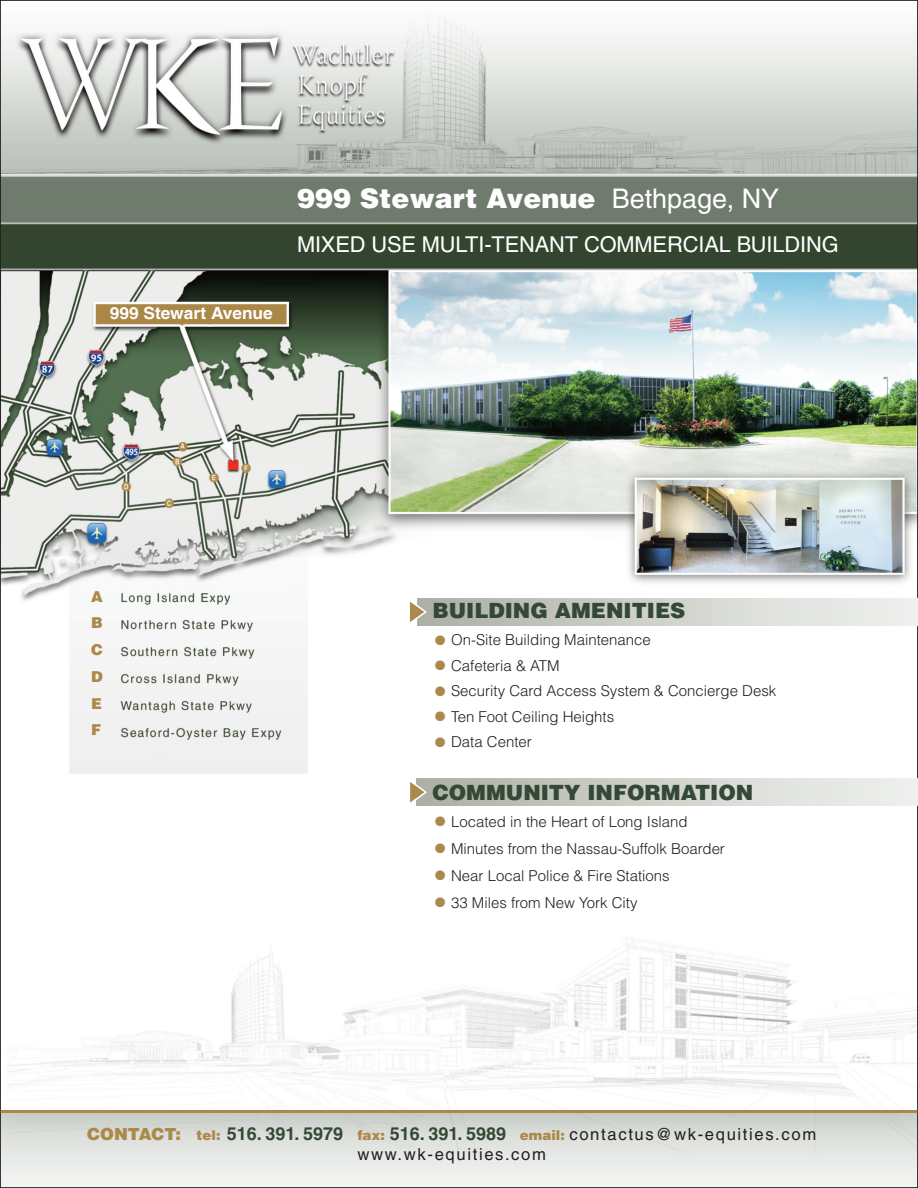
<style>
.page{position:relative;width:918px;height:1188px;background:#fff}
.page>*{position:absolute;margin:0;border:0;box-sizing:border-box;transform-origin:0 0}
.t1{font:900 27px "Helvetica";color:#fff}
.t2{font:21.9px "Helvetica";letter-spacing:-.005em;color:#fff}
.t3{font:900 21px "Helvetica";color:#344935}
.t4{font:700 16.8px "Helvetica";color:#fff}
.t5{font:16.65px/20.2px "Helvetica";letter-spacing:.1em;color:#231f20;text-align:center}
.t6{font:300 15px "Helvetica";color:#231f20}
.t7{font:900 15px/26.7px "Helvetica";color:#aa894b;text-align:justify}
.s1{font-weight:400}
.s2{font-size:27px;color:#aa894b}
.s3{font-weight:900;color:#aa894b}
.s4{font-weight:900;font-size:13.5px;color:#aa894b}
.s5{font-weight:700;font-size:18px;color:#344935}
</style>
<div class="page">
<img style="left:2px;top:17px;width:914px;height:1169px">
<svg style="left:917px;top:598px;width:1px;height:27px"></svg>
<img style="left:427px;top:598px;width:490px;height:27px">
<svg style="left:917px;top:779px;width:1px;height:27px"></svg>
<img style="left:427px;top:779px;width:490px;height:27px">
<svg style="left:409px;top:779px;width:18px;height:27px"></svg>
<svg style="left:408px;top:598px;width:19px;height:27px"></svg>
<hr style="left:1px;top:1110px;width:916px;height:3px;background:#aa894b">
<p class="t4" style="left:110px;top:307px;width:165px">999 Stewart Avenue</p>
<h1 class="t1" style="left:297px;top:189px;width:484px">999 Stewart Avenue <span class="s1">Bethpage, NY</span></h1>
<h2 class="t2" style="left:297px;top:236px;width:543px">MIXED USE MULTI-TENANT COMMERCIAL BUILDING</h2>
<p class="t7" style="left:91px;top:584px;width:13px">A B C D E F</p>
<h3 class="t3" style="left:432px;top:603px;width:254px">BUILDING AMENITIES</h3>
<p class="t6" style="left:434px;top:634px;width:219px"><span class="s2">•</span> On-Site Building Maintenance</p>
<p class="t6" style="left:434px;top:660px;width:128px"><span class="s2">•</span> Cafeteria &amp; ATM</p>
<p class="t6" style="left:434px;top:685px;width:344px"><span class="s2">•</span> Security Card Access System &amp; Concierge Desk</p>
<p class="t6" style="left:434px;top:711px;width:182px"><span class="s2">•</span> Ten Foot Ceiling Heights</p>
<p class="t6" style="left:434px;top:736px;width:100px"><span class="s2">•</span> Data Center</p>
<h3 class="t3" style="left:432px;top:784px;width:322px">COMMUNITY INFORMATION</h3>
<p class="t6" style="left:434px;top:816px;width:256px"><span class="s2">•</span> Located in the Heart of Long Island</p>
<p class="t6" style="left:434px;top:843px;width:293px"><span class="s2">•</span> Minutes from the Nassau-Suffolk Boarder</p>
<p class="t6" style="left:434px;top:870px;width:238px"><span class="s2">•</span> Near Local Police &amp; Fire Stations</p>
<p class="t6" style="left:434px;top:897px;width:206px"><span class="s2">•</span> 33 Miles from New York City</p>
<p class="t5" style="left:87px;top:1125px;width:730px"><span class="s3">CONTACT:</span> <span class="s4">tel:</span> <span class="s5">516. 391. 5979</span> <span class="s4">fax:</span> <span class="s5">516. 391. 5989</span> <span class="s4">email:</span> contactus@wk-equities.com www.wk-equities.com</p>
</div>
